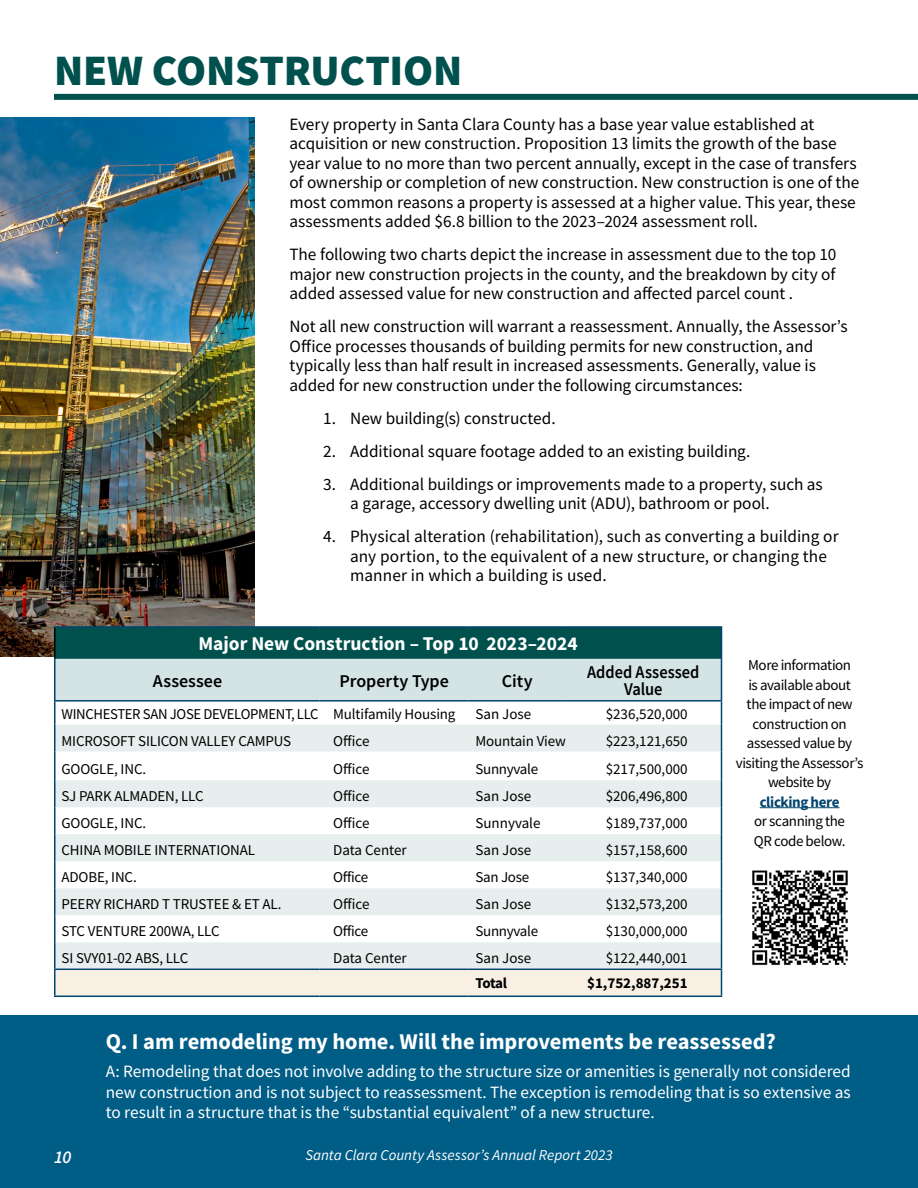
<style>
.page{position:relative;width:918px;height:1188px;background:#fff}
.page>*{position:absolute;margin:0;border:0;box-sizing:border-box;transform-origin:0 0}
.t1{font:900 43.5px "Source Sans Pro";letter-spacing:-.005em;color:#00514e}
.t2{font:700 22.5px "Source Sans Pro";color:#fff}
.t3{font:700 19.5px "Source Sans Pro";color:#fff}
.t4{font:600 18px "Source Sans Pro";color:#000}
.t5{font:600 18px/16.5px "Source Sans Pro";color:#000;text-align:center;scale:.91 1}
.t6{font:italic 600 18px "Source Sans Pro";color:#fff}
.t7{font:17.25px/19.5px "Source Sans Pro";color:#000}
.t8{font:17.25px/20.7px "Source Sans Pro";letter-spacing:-.005em;color:#fff;text-align:justify}
.t9{font:15px/19.5px "Source Sans Pro";letter-spacing:-.01em;color:#000}
.t10{font:15px/19.5px "Source Sans Pro";letter-spacing:-.03em;color:#000;text-align:center}
.t11{font:italic 15px "Source Sans Pro";color:#fff}
.t12{font:700 15px "Source Sans Pro";color:#000}
.t13{font:700 15px "Source Sans Pro";letter-spacing:-.025em;color:#00456e}
</style>
<div class="page">
<div style="left:0;top:1015px;width:918px;height:173px;background:#005d86"></div>
<hr style="left:760px;top:807px;width:80px;height:1px;background:#00456e">
<img style="left:0;top:117px;width:255px;height:540px">
<img style="left:752px;top:870px;width:96px;height:96px">
<div style="left:55px;top:627px;width:667px;height:32px;background:#00514e"></div>
<hr style="left:54px;top:628px;width:2px;height:31px;background:#000">
<hr style="left:54px;top:700px;width:266px;height:2px;background:#00456e">
<hr style="left:54px;top:626px;width:266px;height:2px;background:#00456e">
<hr style="left:320px;top:626px;width:149px;height:2px;background:#00456e">
<hr style="left:469px;top:626px;width:97px;height:2px;background:#00456e">
<hr style="left:566px;top:626px;width:156px;height:2px;background:#00456e">
<hr style="left:721px;top:628px;width:1px;height:31px;background:#00456e">
<hr style="left:54px;top:725px;width:2px;height:27px;background:#00456e">
<hr style="left:54px;top:752px;width:2px;height:28px;background:#00456e">
<hr style="left:54px;top:780px;width:2px;height:27px;background:#00456e">
<hr style="left:54px;top:807px;width:2px;height:27px;background:#00456e">
<hr style="left:54px;top:834px;width:2px;height:27px;background:#00456e">
<hr style="left:54px;top:861px;width:2px;height:27px;background:#00456e">
<hr style="left:54px;top:888px;width:2px;height:27px;background:#00456e">
<hr style="left:54px;top:915px;width:2px;height:27px;background:#00456e">
<hr style="left:54px;top:942px;width:2px;height:27px;background:#00456e">
<hr style="left:54px;top:702px;width:2px;height:23px;background:#00456e">
<hr style="left:54px;top:659px;width:2px;height:41px;background:#00456e">
<hr style="left:54px;top:969px;width:266px;height:1px;background:#00456e">
<hr style="left:54px;top:970px;width:2px;height:26px;background:#00456e">
<svg style="left:55px;top:659px;width:667px;height:337px"></svg>
<hr style="left:54px;top:996px;width:266px;height:1px;background:#00456e">
<hr style="left:320px;top:996px;width:149px;height:1px;background:#00456e">
<hr style="left:469px;top:996px;width:97px;height:1px;background:#00456e">
<hr style="left:566px;top:996px;width:156px;height:1px;background:#00456e">
<div style="left:54px;top:94px;width:864px;height:6px;background:#00514e"></div>
<h1 class="t1" style="left:54px;top:40px;width:410px">NEW CONSTRUCTION</h1>
<p class="t7" style="left:289px;top:114px;width:571px">Every property in Santa Clara County has a base year value established at acquisition or new construction. Proposition 13 limits the growth of the base year value to no more than two percent annually, except in the case of transfers of ownership or completion of new construction. New construction is one of the most common reasons a property is assessed at a higher value. This year, these assessments added $6.8 billion to the 2023–2024 assessment roll.</p>
<p class="t7" style="left:289px;top:245px;width:548px;text-align:justify">The following two charts depict the increase in assessment due to the top 10 major new construction projects in the county, and the breakdown by city of added assessed value for new construction and affected parcel count .</p>
<p class="t7" style="left:289px;top:317px;width:560px">Not all new construction will warrant a reassessment. Annually, the Assessor’s Office processes thousands of building permits for new construction, and typically less than half result in increased assessments. Generally, value is added for new construction under the following circumstances:</p>
<p class="t7" style="left:323px;top:408px;width:234px">1. New building(s) constructed.</p>
<p class="t7" style="left:323px;top:441px;width:429px">2. Additional square footage added to an existing building.</p>
<p class="t7" style="left:350px;top:474px;width:474px;text-indent:-27px">3. Additional buildings or improvements made to a property, such as a garage, accessory dwelling unit (ADU), bathroom or pool.</p>
<p class="t7" style="left:350px;top:527px;width:490px;text-indent:-27px">4. Physical alteration (rehabilitation), such as converting a building or any portion, to the equivalent of a new structure, or changing the manner in which a building is used.</p>
<p class="t3" style="left:199px;top:631px;width:381px">Major New Construction – Top 10 2023–2024</p>
<p class="t4" style="left:153px;top:669px;width:71px">Assessee</p>
<p class="t4" style="left:339px;top:669px;width:111px">Property Type</p>
<p class="t4" style="left:502px;top:669px;width:32px">City</p>
<p class="t5" style="left:587px;top:664px;width:125px">Added Assessed<br>Value</p>
<p class="t9" style="left:62px;top:704px;width:396px">WINCHESTER SAN JOSE DEVELOPMENT, LLC Multifamily Housing</p>
<p class="t9" style="left:475px;top:704px;width:57px">San Jose</p>
<p class="t9" style="left:606px;top:704px;width:84px">$236,520,000</p>
<p class="t9" style="left:62px;top:731px;width:231px">MICROSOFT SILICON VALLEY CAMPUS</p>
<p class="t9" style="left:333px;top:731px;width:38px">Office</p>
<p class="t9" style="left:475px;top:731px;width:92px">Mountain View</p>
<p class="t9" style="left:606px;top:731px;width:84px">$223,121,650</p>
<p class="t9" style="left:62px;top:759px;width:86px">GOOGLE, INC.</p>
<p class="t9" style="left:333px;top:759px;width:38px">Office</p>
<p class="t9" style="left:475px;top:759px;width:64px">Sunnyvale</p>
<p class="t9" style="left:606px;top:759px;width:84px">$217,500,000</p>
<p class="t9" style="left:62px;top:786px;width:144px">SJ PARK ALMADEN, LLC</p>
<p class="t9" style="left:333px;top:786px;width:38px">Office</p>
<p class="t9" style="left:475px;top:786px;width:57px">San Jose</p>
<p class="t9" style="left:606px;top:786px;width:84px">$206,496,800</p>
<p class="t9" style="left:62px;top:813px;width:86px">GOOGLE, INC.</p>
<p class="t9" style="left:333px;top:813px;width:38px">Office</p>
<p class="t9" style="left:475px;top:813px;width:67px">Sunnyvale</p>
<p class="t9" style="left:606px;top:813px;width:84px">$189,737,000</p>
<p class="t9" style="left:62px;top:840px;width:195px">CHINA MOBILE INTERNATIONAL</p>
<p class="t9" style="left:333px;top:840px;width:75px">Data Center</p>
<p class="t9" style="left:475px;top:840px;width:57px">San Jose</p>
<p class="t9" style="left:606px;top:840px;width:84px">$157,158,600</p>
<p class="t9" style="left:62px;top:867px;width:77px">ADOBE, INC.</p>
<p class="t9" style="left:333px;top:867px;width:37px">Office</p>
<p class="t9" style="left:475px;top:867px;width:55px">San Jose</p>
<p class="t9" style="left:606px;top:867px;width:84px">$137,340,000</p>
<p class="t9" style="left:62px;top:894px;width:222px">PEERY RICHARD T TRUSTEE &amp; ET AL.</p>
<p class="t9" style="left:333px;top:894px;width:38px">Office</p>
<p class="t9" style="left:475px;top:894px;width:57px">San Jose</p>
<p class="t9" style="left:606px;top:894px;width:84px">$132,573,200</p>
<p class="t9" style="left:62px;top:921px;width:160px">STC VENTURE 200WA, LLC</p>
<p class="t9" style="left:333px;top:921px;width:37px">Office</p>
<p class="t9" style="left:475px;top:921px;width:64px">Sunnyvale</p>
<p class="t9" style="left:606px;top:921px;width:84px">$130,000,000</p>
<p class="t9" style="left:62px;top:948px;width:128px">SI SVY01-02 ABS, LLC</p>
<p class="t9" style="left:333px;top:948px;width:75px">Data Center</p>
<p class="t9" style="left:475px;top:948px;width:57px">San Jose</p>
<p class="t9" style="left:606px;top:948px;width:84px">$122,440,001</p>
<p class="t12" style="left:475px;top:973px;width:33px">Total</p>
<p class="t12" style="left:587px;top:973px;width:102px">$1,752,887,251</p>
<p class="t10" style="left:736px;top:656px;width:129px">More information<br>is available about<br>the impact of new construction on assessed value by visiting the Assessor’s website by</p>
<p class="t13" style="left:760px;top:792px;width:81px">clicking here</p>
<p class="t9" style="left:754px;top:812px;width:93px">or scanning the<br>QR code below.</p>
<h2 class="t2" style="left:106px;top:1027px;width:671px">Q. I am remodeling my home. Will the improvements be reassessed?</h2>
<p class="t8" style="left:106px;top:1061px;width:747px">A: Remodeling that does not involve adding to the structure size or amenities is generally not considered new construction and is not subject to reassessment. The exception is remodeling that is so extensive as to result in a structure that is the “substantial equivalent” of a new structure.</p>
<p class="t6" style="left:54px;top:1145px;width:19px">10</p>
<p class="t11" style="left:305px;top:1146px;width:309px">Santa Clara County Assessor’s Annual Report 2023</p>
</div>
